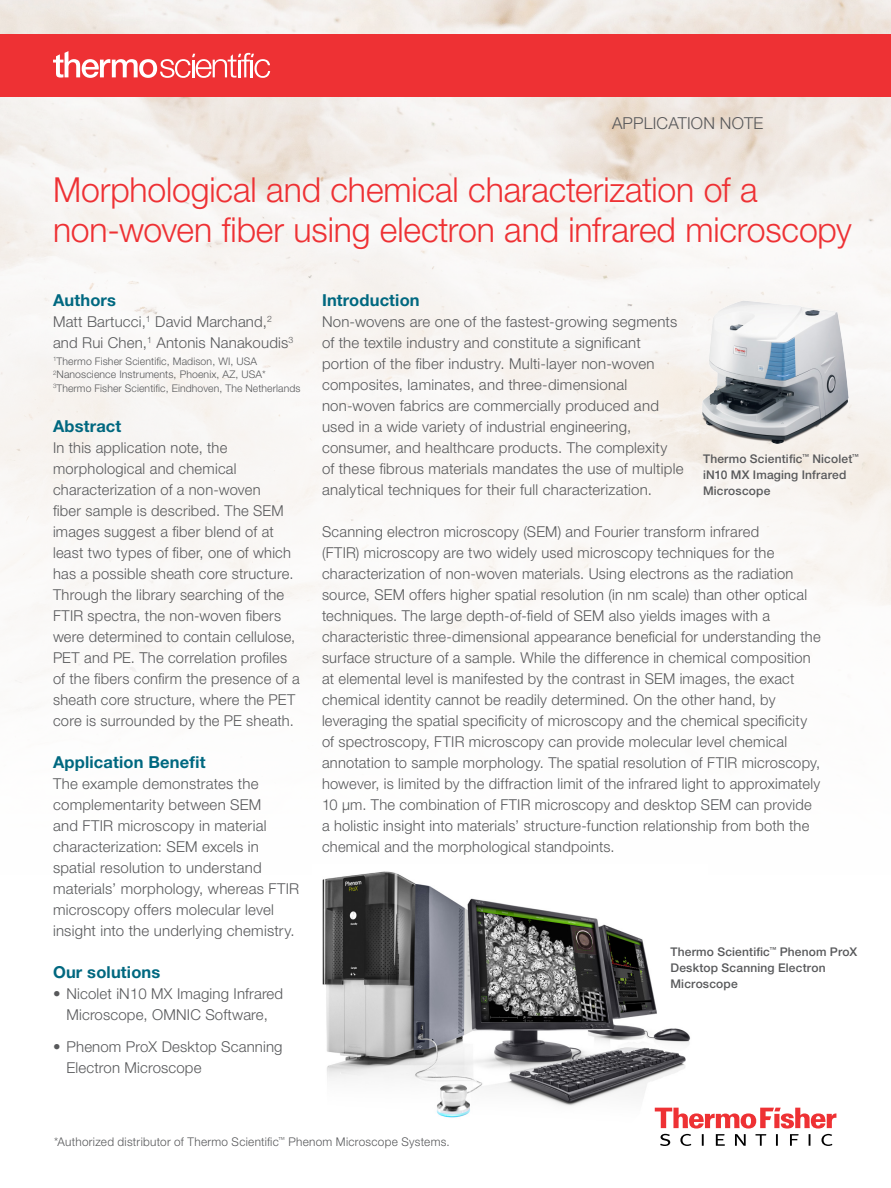
<style>
.page{position:relative;width:891px;height:1188px;background:#fff}
.page>*{position:absolute;margin:0;border:0;box-sizing:border-box;transform-origin:0 0}
.t1{font:300 34.5px/40.5px "Helvetica Neue LT Std";letter-spacing:-.005em;color:#ee3134}
.t2{font:700 16.5px "Helvetica Neue LT Std";letter-spacing:.01em;color:#006880}
.t3{font:300 16.5px "Helvetica Neue LT Std";letter-spacing:.01em;color:#58595b}
.t4{font:300 15px/21px "Helvetica Neue LT Std";letter-spacing:.015em;color:#58595b}
.t5{font:500 12px/15.8px "Helvetica Neue LT Std";letter-spacing:.015em;color:#58595b}
.t6{font:300 12px "Helvetica Neue LT Std";letter-spacing:.025em;color:#58595b}
.t7{font:300 10.5px/13.5px "Helvetica Neue LT Std";letter-spacing:.01em;color:#58595b}
</style>
<div class="page">
<img style="left:322px;top:871px;width:368px;height:247px">
<img style="left:686px;top:300px;width:174px;height:144px">
<svg style="left:655px;top:1108px;width:181px;height:38px"></svg>
<div style="left:0;top:34px;width:891px;height:63px;background:#ee3134"></div>
<svg style="left:53px;top:51px;width:217px;height:27px"></svg>
<p class="t3" style="left:612px;top:113px;width:153px">APPLICATION NOTE</p>
<h1 class="t1" style="left:53px;top:168px;width:800px">Morphological and chemical characterization of a non-woven fiber using electron and infrared microscopy</h1>
<p class="t2" style="left:53px;top:290px;width:65px">Authors</p>
<p class="t4" style="left:53px;top:311px;width:242px">Matt Bartucci,<sup>1</sup> David Marchand,<sup>2 </sup>and Rui Chen,<sup>1</sup> Antonis Nanakoudis<sup>3</sup></p>
<p class="t7" style="left:53px;top:354px;width:249px"><sup>1</sup>Thermo Fisher Scientific, Madison, WI, USA<br><sup>2</sup>Nanoscience Instruments, Phoenix, AZ, USA*<br><sup>3</sup>Thermo Fisher Scientific, Eindhoven, The Netherlands</p>
<p class="t2" style="left:53px;top:416px;width:70px">Abstract</p>
<p class="t4" style="left:53px;top:437px;width:248px">In this application note, the morphological and chemical characterization of a non-woven<br>fiber sample is described. The SEM images suggest a fiber blend of at least two types of fiber, one of which has a possible sheath core structure.<br>Through the library searching of the FTIR spectra, the non-woven fibers were determined to contain cellulose, PET and PE. The correlation profiles of the fibers confirm the presence of a sheath core structure, where the PET core is surrounded by the PE sheath.</p>
<p class="t2" style="left:53px;top:752px;width:154px">Application Benefit</p>
<p class="t4" style="left:53px;top:773px;width:248px">The example demonstrates the complementarity between SEM<br>and FTIR microscopy in material characterization: SEM excels in spatial resolution to understand materials’ morphology, whereas FTIR microscopy offers molecular level insight into the underlying chemistry.</p>
<p class="t2" style="left:53px;top:962px;width:109px">Our solutions</p>
<p class="t4" style="left:53px;top:983px;width:232px;text-align:center">• Nicolet iN10 MX Imaging Infrared<br>Microscope, OMNIC Software,</p>
<p class="t4" style="left:67px;top:1035px;width:218px;text-indent:-13px">• Phenom ProX Desktop Scanning<br>Electron Microscope</p>
<p class="t2" style="left:322px;top:290px;width:99px">Introduction</p>
<p class="t4" style="left:322px;top:311px;width:363px">Non-wovens are one of the fastest-growing segments of the textile industry and constitute a significant portion of the fiber industry. Multi-layer non-woven composites, laminates, and three-dimensional non-woven fabrics are commercially produced and used in a wide variety of industrial engineering, consumer, and healthcare products. The complexity of these fibrous materials mandates the use of multiple analytical techniques for their full characterization.</p>
<p class="t4" style="left:322px;top:521px;width:500px">Scanning electron microscopy (SEM) and Fourier transform infrared<br>(FTIR) microscopy are two widely used microscopy techniques for the characterization of non-woven materials. Using electrons as the radiation source, SEM offers higher spatial resolution (in nm scale) than other optical techniques. The large depth-of-field of SEM also yields images with a characteristic three-dimensional appearance beneficial for understanding the surface structure of a sample. While the difference in chemical composition at elemental level is manifested by the contrast in SEM images, the exact chemical identity cannot be readily determined. On the other hand, by leveraging the spatial specificity of microscopy and the chemical specificity of spectroscopy, FTIR microscopy can provide molecular level chemical annotation to sample morphology. The spatial resolution of FTIR microscopy, however, is limited by the diffraction limit of the infrared light to approximately 10 μm. The combination of FTIR microscopy and desktop SEM can provide a holistic insight into materials’ structure-function relationship from both the chemical and the morphological standpoints.</p>
<p class="t5" style="left:703px;top:451px;width:157px">Thermo Scientific<sup>™</sup> Nicolet<sup>™ </sup>iN10 MX Imaging Infrared<br>Microscope</p>
<p class="t5" style="left:670px;top:944px;width:188px">Thermo Scientific<sup>™</sup> Phenom ProX<br>Desktop Scanning Electron<br>Microscope</p>
<p class="t6" style="left:54px;top:1134px;width:397px">*Authorized distributor of Thermo Scientific<sup>™</sup> Phenom Microscope Systems.</p>
</div>
